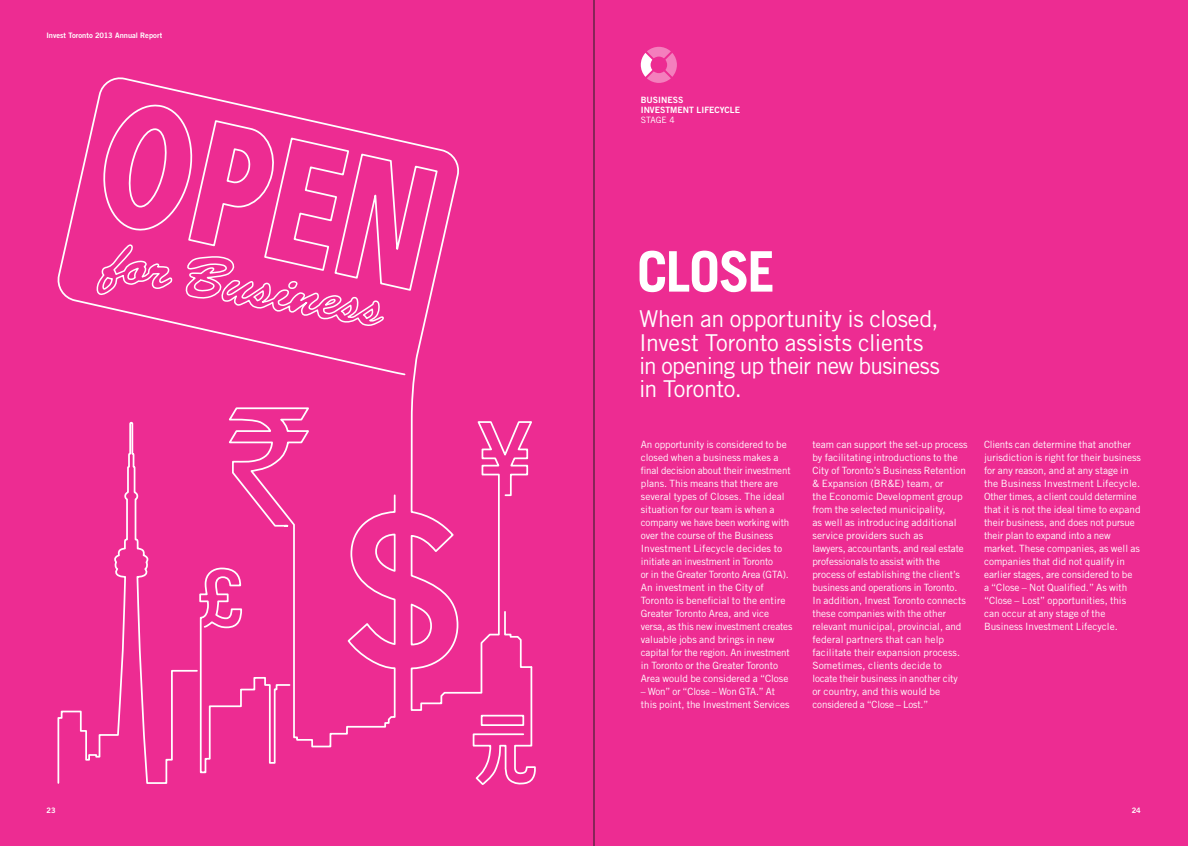
<style>
.page{position:relative;width:1188px;height:846px;background:#ed2c92}
.page>*{position:absolute;margin:0;border:0;box-sizing:border-box;transform-origin:0 0}
.t1{font:700 56px "Trade Gothic LT Std";letter-spacing:-.035em;color:#fff}
.t2{font:23.2px/23.2px "Trade Gothic LT Std";letter-spacing:-.02em;color:#fff}
.BODY_COPY{font:10px/13px "Trade Gothic LT Std";color:#fff}
.t3{font:8.7px "Trade Gothic LT Std Bd 2";color:#fff}
.t4{font:8.7px "Trade Gothic LT Std";color:#fff}
.t5{font:7.5px "Trade Gothic LT Std Bd 2";color:#fff}
</style>
<div class="page">
<svg style="left:57px;top:77px;width:479px;height:708px"></svg>
<svg style="left:641px;top:47px;width:36px;height:36px"></svg>
<hr style="left:594px;top:0;width:1px;height:846px;background:#231f20">
<p class="t5" style="left:46px;top:31px;width:117px">Invest Toronto 2013 Annual Report</p>
<p class="t3" style="left:641px;top:94px;width:44px">BUSINESS</p>
<p class="t3" style="left:641px;top:104px;width:101px">INVESTMENT LIFECYCLE</p>
<p class="t4" style="left:641px;top:114px;width:36px">STAGE 4</p>
<p class="t1" style="left:637px;top:237px;width:140px">CLOSE</p>
<p class="t2" style="left:639px;top:307px;width:303px">When an opportunity is closed,<br>Invest Toronto assists clients in opening up their new business in Toronto.</p>
<p class="BODY_COPY" style="left:641px;top:438px;width:153px">An opportunity is considered to be closed when a business makes a final decision about their investment plans. This means that there are several types of Closes. The ideal situation for our team is when a company we have been working with over the course of the Business Investment Lifecycle decides to initiate an investment in Toronto<br>or in the Greater Toronto Area (GTA).<br>An investment in the City of Toronto is beneficial to the entire Greater Toronto Area, and vice versa, as this new investment creates valuable jobs and brings in new capital for the region. An investment in Toronto or the Greater Toronto Area would be considered a “Close</p>
<p class="BODY_COPY" style="left:641px;top:685px;width:150px">– Won” or “Close – Won GTA.” At this point, the Investment Services</p>
<p class="BODY_COPY" style="left:812px;top:438px;width:157px">team can support the set-up process by facilitating introductions to the City of Toronto’s Business Retention &amp; Expansion (BR&amp;E) team, or<br>the Economic Development group from the selected municipality,<br>as well as introducing additional service providers such as<br>lawyers, accountants, and real estate professionals to assist with the process of establishing the client’s business and operations in Toronto.<br>In addition, Invest Toronto connects these companies with the other relevant municipal, provincial, and federal partners that can help facilitate their expansion process.<br>Sometimes, clients decide to locate their business in another city or country, and this would be considered a “Close – Lost.”</p>
<p class="BODY_COPY" style="left:984px;top:438px;width:159px">Clients can determine that another jurisdiction is right for their business for any reason, and at any stage in the Business Investment Lifecycle.<br>Other times, a client could determine that it is not the ideal time to expand their business, and does not pursue their plan to expand into a new market. These companies, as well as companies that did not qualify in earlier stages, are considered to be<br>a “Close – Not Qualified.” As with “Close – Lost” opportunities, this can occur at any stage of the Business Investment Lifecycle.</p>
<p class="t5" style="left:46px;top:806px;width:11px">23</p>
<p class="t5" style="left:1132px;top:806px;width:11px">24</p>
</div>
